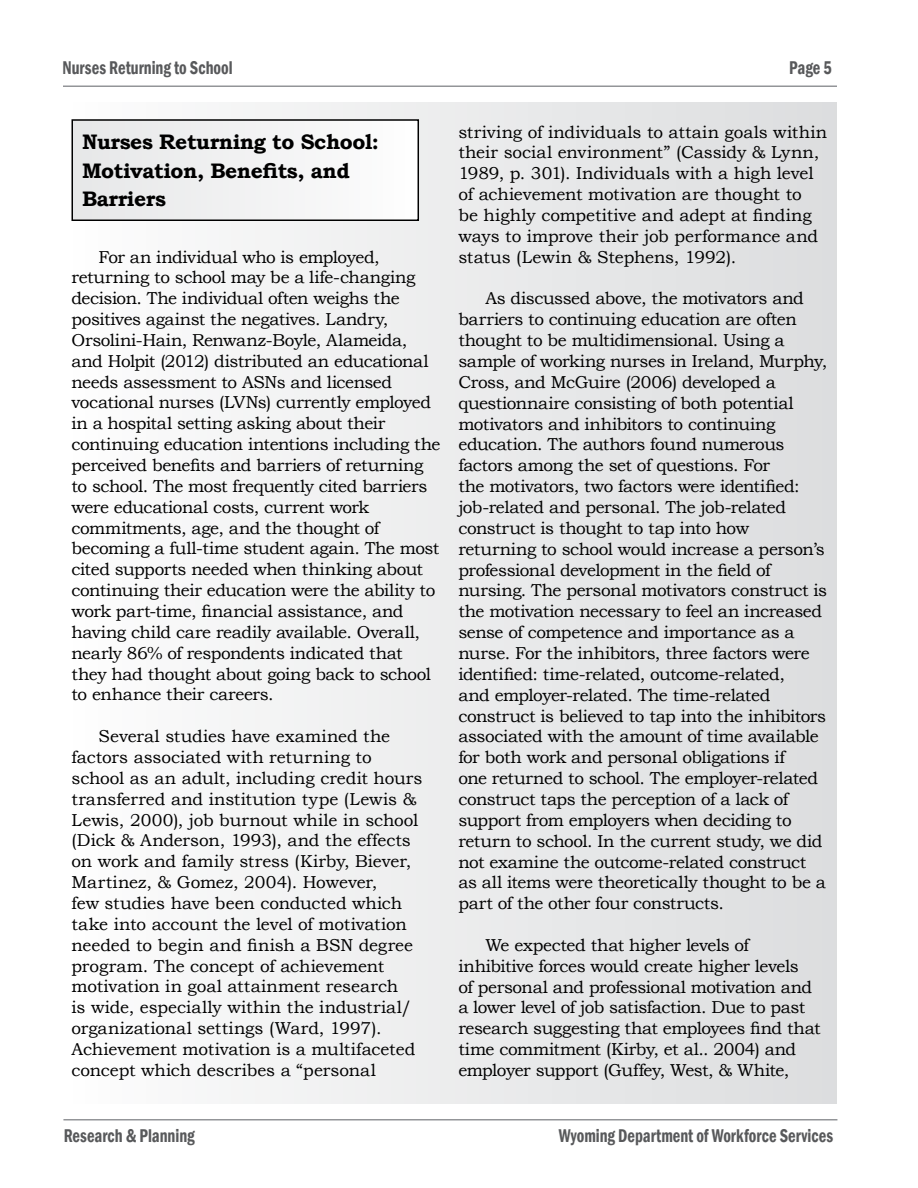
<style>
.page{position:relative;width:918px;height:1188px;background:#fff}
.page>*{position:absolute;margin:0;border:0;box-sizing:border-box;transform-origin:0 0}
.t1{font:700 21px/28.5px "Bookman Old Style";letter-spacing:-.02em;color:#000}
.t2{font:600 condensed 18.9px "Franklin Gothic";color:#58595b;scale:.87 1}
.t3{font:17.25px/20.9px "Bookman Old Style";letter-spacing:-.02em;color:#000}
</style>
<div class="page">
<hr style="left:63px;top:86px;width:774px;height:1px;background:#939598">
<hr style="left:63px;top:1119px;width:774px;height:1px;background:#939598">
<div style="left:64px;top:103px;width:772px;height:1001px;background:linear-gradient(to right,#fdfdfd,#dcddde)"></div>
<div style="left:72px;top:120px;width:346px;height:100px;background:#f2f2f3"></div>
<div style="left:72px;top:119px;width:347px;height:102px;border:2px solid #000"></div>
<p class="t2" style="left:63px;top:55px;width:197px">Nurses Returning to School</p>
<p class="t2" style="left:789px;top:55px;width:51px">Page 5</p>
<p class="t1" style="left:82px;top:128px;width:298px">Nurses Returning to School:<br>Motivation, Benefits, and<br>Barriers</p>
<p class="t3" style="left:72px;top:246px;width:370px;text-indent:27px">For an individual who is employed, returning to school may be a life-changing decision. The individual often weighs the positives against the negatives. Landry, Orsolini-Hain, Renwanz-Boyle, Alameida, and Holpit (2012) distributed an educational needs assessment to ASNs and licensed vocational nurses (LVNs) currently employed in a hospital setting asking about their continuing education intentions including the perceived benefits and barriers of returning to school. The most frequently cited barriers were educational costs, current work commitments, age, and the thought of becoming a full-time student again. The most cited supports needed when thinking about continuing their education were the ability to work part-time, financial assistance, and having child care readily available. Overall, nearly 86% of respondents indicated that they had thought about going back to school to enhance their careers.</p>
<p class="t3" style="left:72px;top:726px;width:353px;text-indent:27px">Several studies have examined the factors associated with returning to school as an adult, including credit hours transferred and institution type (Lewis &amp; Lewis, 2000), job burnout while in school (Dick &amp; Anderson, 1993), and the effects on work and family stress (Kirby, Biever, Martinez, &amp; Gomez, 2004). However,<br>few studies have been conducted which take into account the level of motivation needed to begin and finish a BSN degree program. The concept of achievement motivation in goal attainment research<br>is wide, especially within the industrial/ organizational settings (Ward, 1997).<br>Achievement motivation is a multifaceted concept which describes a “personal</p>
<p class="t3" style="left:458px;top:121px;width:370px">striving of individuals to attain goals within their social environment” (Cassidy &amp; Lynn, 1989, p. 301). Individuals with a high level of achievement motivation are thought to<br>be highly competitive and adept at finding ways to improve their job performance and status (Lewin &amp; Stephens, 1992).</p>
<p class="t3" style="left:458px;top:288px;width:370px;text-indent:27px">As discussed above, the motivators and barriers to continuing education are often thought to be multidimensional. Using a sample of working nurses in Ireland, Murphy, Cross, and McGuire (2006) developed a questionnaire consisting of both potential motivators and inhibitors to continuing education. The authors found numerous factors among the set of questions. For<br>the motivators, two factors were identified: job-related and personal. The job-related construct is thought to tap into how returning to school would increase a person’s professional development in the field of nursing. The personal motivators construct is the motivation necessary to feel an increased sense of competence and importance as a nurse. For the inhibitors, three factors were identified: time-related, outcome-related,<br>and employer-related. The time-related construct is believed to tap into the inhibitors associated with the amount of time available for both work and personal obligations if<br>one returned to school. The employer-related construct taps the perception of a lack of support from employers when deciding to return to school. In the current study, we did not examine the outcome-related construct as all items were theoretically thought to be a part of the other four constructs.</p>
<p class="t3" style="left:458px;top:935px;width:364px;text-indent:27px">We expected that higher levels of inhibitive forces would create higher levels<br>of personal and professional motivation and a lower level of job satisfaction. Due to past research suggesting that employees find that time commitment (Kirby, et al.. 2004) and employer support (Guffey, West, &amp; White,</p>
<p class="t2" style="left:64px;top:1123px;width:152px">Research &amp; Planning</p>
<p class="t2" style="left:559px;top:1123px;width:317px">Wyoming Department of Workforce Services</p>
</div>
